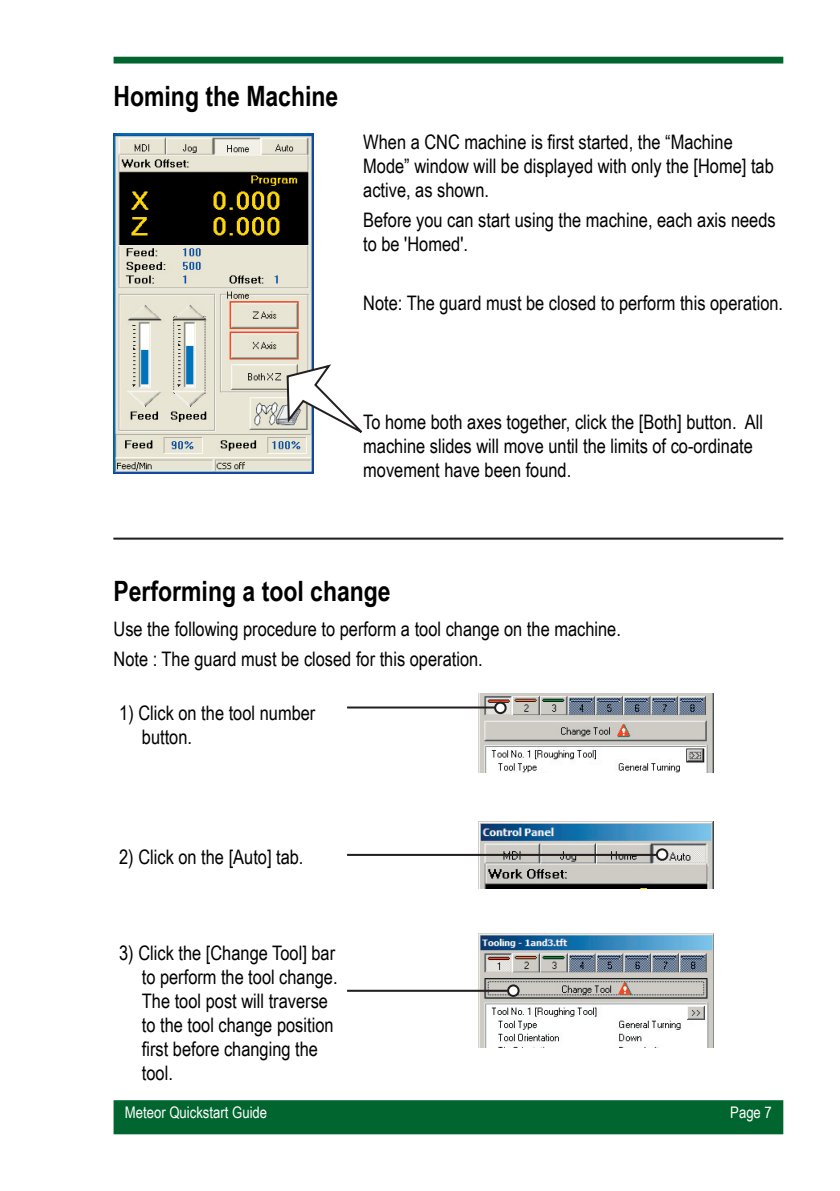
<style>
.page{position:relative;width:840px;height:1191px;background:#fff}
.page>*{position:absolute;margin:0;border:0;box-sizing:border-box;transform-origin:0 0}
.a5_subheading{font:700 28px "Arial Narrow";color:#000}
.a5_body_text{font:20px/24px "Arial Narrow";color:#000}
.a5_body_text_indent{font:20px/24px "Arial Narrow";color:#000}
.t1{font:16px "Arial Narrow";color:#fff}
</style>
<div class="page">
<div style="left:114px;top:1101px;width:667px;height:32px;background:#00652e"></div>
<div style="left:113px;top:1100px;width:669px;height:34px;border:2px solid #00652e"></div>
<div style="left:114px;top:58px;width:667px;height:5px;background:#00652e"></div>
<div style="left:113px;top:57px;width:669px;height:7px;border:2px solid #00652e"></div>
<img style="left:113px;top:133px;width:200px;height:340px">
<svg style="left:285px;top:363px;width:77px;height:77px"></svg>
<img style="left:477px;top:693px;width:236px;height:79px">
<img style="left:477px;top:821px;width:236px;height:67px">
<img style="left:477px;top:933px;width:236px;height:114px">
<div style="left:495px;top:702px;width:10px;height:11px;background:#fff;border-radius:50%"></div>
<div style="left:494px;top:701px;width:12px;height:13px;border:2px solid #231f20;border-radius:50%"></div>
<svg style="left:656px;top:849px;width:11px;height:11px"></svg>
<div style="left:655px;top:848px;width:13px;height:13px;border:2px solid #231f20;border-radius:50%"></div>
<div style="left:508px;top:985px;width:10px;height:11px;background:#fff;border-radius:50%"></div>
<div style="left:507px;top:984px;width:12px;height:13px;border:2px solid #231f20;border-radius:50%"></div>
<hr style="left:347px;top:706px;width:148px;height:2px;background:#231f20">
<hr style="left:347px;top:854px;width:309px;height:2px;background:#231f20">
<hr style="left:347px;top:989px;width:160px;height:2px;background:#231f20">
<hr style="left:113px;top:537px;width:669px;height:2px;background:#231f20">
<p class="a5_subheading" style="left:113px;top:75px;width:226px">Homing the Machine</p>
<p class="a5_body_text" style="left:363px;top:129px;width:412px">When a CNC machine is first started, the “Machine<br>Mode” window will be displayed with only the [Home] tab active, as shown.</p>
<p class="a5_body_text" style="left:363px;top:207px;width:414px">Before you can start using the machine, each axis needs to be 'Homed'.</p>
<p class="a5_body_text" style="left:363px;top:291px;width:421px">Note: The guard must be closed to perform this operation.</p>
<p class="a5_body_text" style="left:363px;top:409px;width:401px">To home both axes together, click the [Both] button. All machine slides will move until the limits of co-ordinate movement have been found.</p>
<p class="a5_subheading" style="left:113px;top:569px;width:278px">Performing a tool change</p>
<p class="a5_body_text" style="left:113px;top:616px;width:508px">Use the following procedure to perform a tool change on the machine.</p>
<p class="a5_body_text" style="left:113px;top:646px;width:370px">Note : The guard must be closed for this operation.</p>
<p class="a5_body_text_indent" style="left:142px;top:700px;width:175px;text-indent:-23px">1) Click on the tool number button.</p>
<p class="a5_body_text_indent" style="left:119px;top:844px;width:186px">2) Click on the [Auto] tab.</p>
<p class="a5_body_text_indent" style="left:142px;top:940px;width:197px;text-indent:-23px">3) Click the [Change Tool] bar to perform the tool change.<br>The tool post will traverse to the tool change position first before changing the tool.</p>
<p class="t1" style="left:125px;top:1100px;width:144px">Meteor Quickstart Guide</p>
<p class="t1" style="left:729px;top:1100px;width:43px">Page 7</p>
</div>
